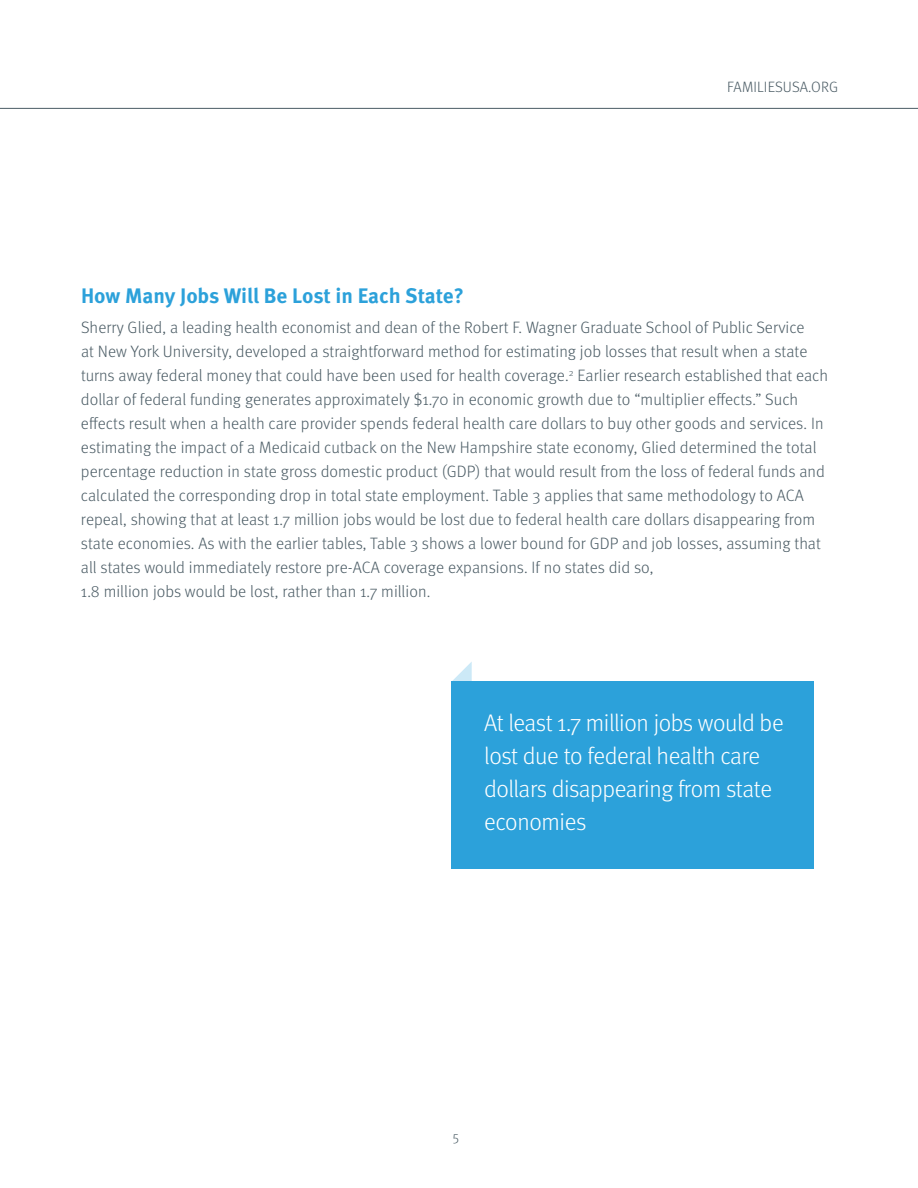
<style>
.page{position:relative;width:918px;height:1188px;background:#fff}
.page>*{position:absolute;margin:0;border:0;box-sizing:border-box;transform-origin:0 0}
.t1{font:300 24px/33px "Meta OT";letter-spacing:-.015em;color:#fff}
.t2{font:700 21px "Meta OT";letter-spacing:-.005em;color:#2ca1da}
.t3{font:300 16.5px/24px "Meta OT";letter-spacing:.005em;color:#4b5c65}
.t4{font:300 15px "Meta OT";letter-spacing:.01em;color:#4b5c65}
.t5{font:300 13.5px "Meta OT";color:#4b5c65}
</style>
<div class="page">
<hr style="left:0;top:108px;width:918px;height:1px;background:#4b5c65">
<svg style="left:451px;top:662px;width:21px;height:20px"></svg>
<div style="left:451px;top:682px;width:363px;height:187px;background:#2ca1da"></div>
<p class="t4" style="left:727px;top:78px;width:113px">FAMILIESUSA.ORG</p>
<p class="t2" style="left:81px;top:282px;width:384px">How Many Jobs Will Be Lost in Each State?</p>
<p class="t3" style="left:81px;top:316px;width:749px">Sherry Glied, a leading health economist and dean of the Robert F. Wagner Graduate School of Public Service<br>at New York University, developed a straightforward method for estimating job losses that result when a state turns away federal money that could have been used for health coverage.<sup>2</sup> Earlier research established that each dollar of federal funding generates approximately $1.70 in economic growth due to “multiplier effects.” Such effects result when a health care provider spends federal health care dollars to buy other goods and services. In estimating the impact of a Medicaid cutback on the New Hampshire state economy, Glied determined the total percentage reduction in state gross domestic product (GDP) that would result from the loss of federal funds and calculated the corresponding drop in total state employment. Table 3 applies that same methodology to ACA repeal, showing that at least 1.7 million jobs would be lost due to federal health care dollars disappearing from state economies. As with the earlier tables, Table 3 shows a lower bound for GDP and job losses, assuming that all states would immediately restore pre-ACA coverage expansions. If no states did so,<br>1.8 million jobs would be lost, rather than 1.7 million.</p>
<h1 class="t1" style="left:484px;top:707px;width:301px">At least 1.7 million jobs would be lost due to federal health care dollars disappearing from state economies</h1>
<p class="t5" style="left:453px;top:1131px;width:8px">5</p>
</div>
